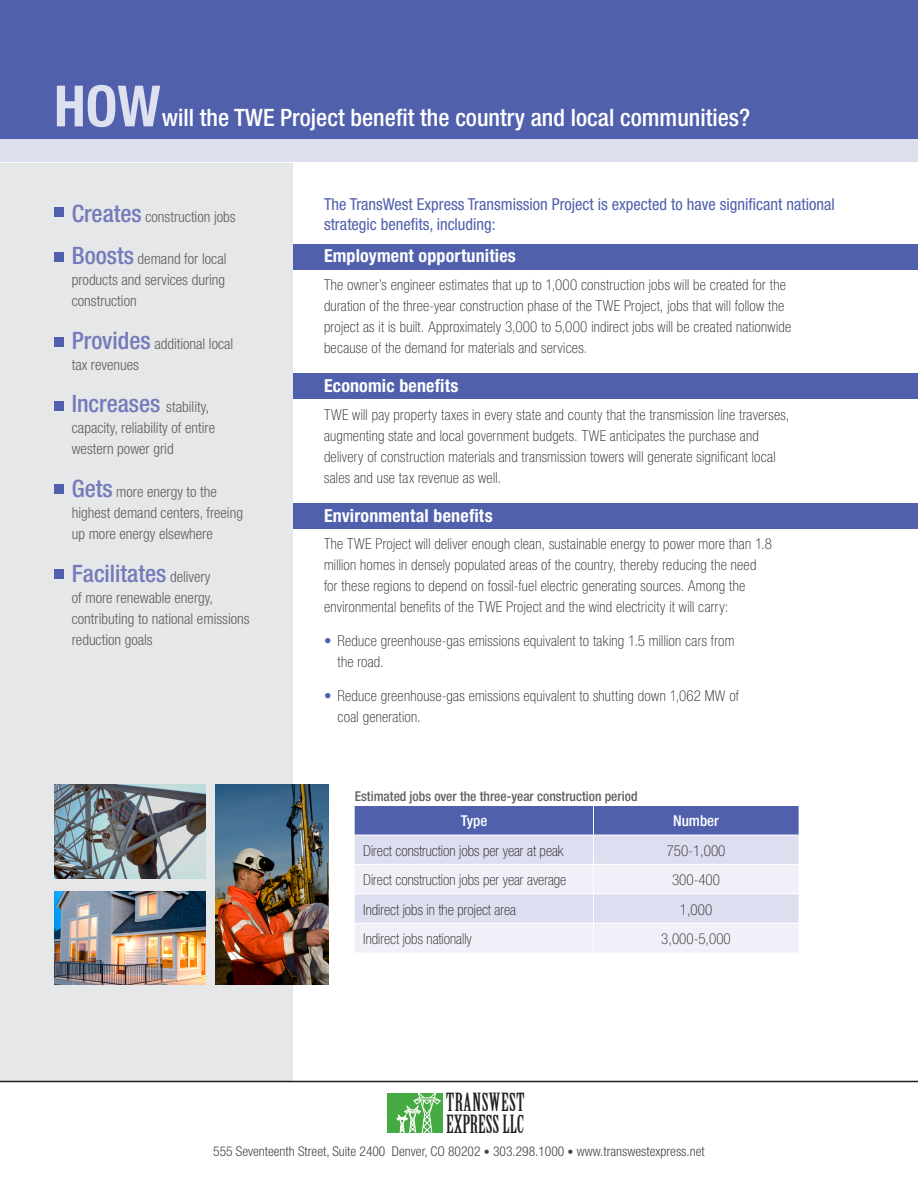
<style>
.page{position:relative;width:918px;height:1188px;background:#fff}
.page>*{position:absolute;margin:0;border:0;box-sizing:border-box;transform-origin:0 0}
.t1{font:700 condensed 57px "Helvetica Neue";color:#fff}
.t2{font:24.45px/21.6px "Birch Std";letter-spacing:.01em;color:#231f20}
.top_header{font:500 condensed 24px "Helvetica Neue";color:#fff}
.sidebar2{font:500 condensed 24px "Helvetica Neue";color:#747aba}
.body{font:700 condensed 18px "Helvetica Neue";letter-spacing:.01em;color:#fff}
.head1{font:condensed 16.5px/19.8px "Helvetica Neue";color:#5060ac}
.body-2{font:100 condensed 15px/21px "Helvetica Neue";letter-spacing:.02em;color:#231f20}
.sidebar2-2{font:300 condensed 15px/21px "Helvetica Neue";color:#5f5f62}
.side_bar{font:100 condensed 15px "Helvetica Neue";color:#231f20}
.body_tab{font:100 condensed 15px/21px "Helvetica Neue";letter-spacing:.02em;color:#231f20}
.side_bar-2{font:500 condensed 15px "Helvetica Neue";color:#fff}
.t3{font:300 condensed 13.5px "Helvetica Neue";color:#464748}
.side_bar-3{font:500 condensed 13.5px "Helvetica Neue";color:#5f5f62}
.s1{font-weight:500;font-size:24px;color:#747aba}
.s2{font-weight:300;font-size:15px;color:#5f5f62}
.s3{color:#5060ac}
.s4{font-size:12px}
</style>
<div class="page">
<div style="left:387px;top:1093px;width:56px;height:40px;background:#46aa42"></div>
<svg style="left:397px;top:1093px;width:44px;height:40px"></svg>
<div style="left:284px;top:503px;width:634px;height:26px;background:#5060ac"></div>
<div style="left:284px;top:374px;width:634px;height:25px;background:#5060ac"></div>
<div style="left:284px;top:244px;width:634px;height:25px;background:#5060ac"></div>
<div style="left:0;top:159px;width:292px;height:923px;background:#e6e7e9"></div>
<div style="left:0;top:0;width:918px;height:162px;background:#5060ac"></div>
<div style="left:0;top:139px;width:918px;height:23px;background:#dcdfee"></div>
<div style="left:54px;top:207px;width:10px;height:10px;background:#5060ac"></div>
<div style="left:54px;top:252px;width:10px;height:9px;background:#5060ac"></div>
<div style="left:54px;top:337px;width:10px;height:9px;background:#5060ac"></div>
<div style="left:54px;top:401px;width:10px;height:9px;background:#5060ac"></div>
<div style="left:54px;top:484px;width:10px;height:10px;background:#5060ac"></div>
<div style="left:54px;top:569px;width:10px;height:10px;background:#5060ac"></div>
<svg style="left:355px;top:806px;width:444px;height:146px"></svg>
<img style="left:54px;top:784px;width:152px;height:95px">
<img style="left:216px;top:784px;width:113px;height:200px">
<img style="left:54px;top:891px;width:152px;height:93px">
<hr style="left:0;top:1081px;width:918px;height:1px;background:#231f20">
<h1 class="t1" style="left:54px;top:72px;width:108px">HOW</h1>
<p class="top_header" style="left:162px;top:104px;width:590px">will the TWE Project benefit the country and local communities?</p>
<p class="sidebar2-2" style="left:72px;top:206px;width:165px"><span class="s1">Creates</span> construction jobs</p>
<p class="sidebar2-2" style="left:72px;top:248px;width:156px;text-align:justify"><span class="s1">Boosts</span> demand for local products and services during construction</p>
<p class="sidebar2-2" style="left:72px;top:333px;width:163px"><span class="s1">Provides</span> additional local tax revenues</p>
<p class="sidebar2-2" style="left:72px;top:396px;width:145px"><span class="s1">Increases</span> stability, capacity, reliability of entire western power grid</p>
<p class="sidebar2-2" style="left:72px;top:481px;width:173px"><span class="s1">Gets</span> more energy to the highest demand centers, freeing up more energy elsewhere</p>
<p class="sidebar2" style="left:72px;top:559px;width:140px">Facilitates <span class="s2">delivery</span></p>
<p class="sidebar2-2" style="left:72px;top:587px;width:179px">of more renewable energy, contributing to national emissions reduction goals</p>
<p class="head1" style="left:324px;top:194px;width:512px">The TransWest Express Transmission Project is expected to have significant national strategic benefits, including:</p>
<p class="body" style="left:324px;top:245px;width:193px">Employment opportunities</p>
<p class="body-2" style="left:324px;top:274px;width:469px">The owner’s engineer estimates that up to 1,000 construction jobs will be created for the duration of the three-year construction phase of the TWE Project, jobs that will follow the project as it is built. Approximately 3,000 to 5,000 indirect jobs will be created nationwide because of the demand for materials and services.</p>
<p class="body" style="left:324px;top:375px;width:136px">Economic benefits</p>
<p class="body-2" style="left:324px;top:404px;width:467px">TWE will pay property taxes in every state and county that the transmission line traverses, augmenting state and local government budgets. TWE anticipates the purchase and delivery of construction materials and transmission towers will generate significant local sales and use tax revenue as well.</p>
<p class="body" style="left:324px;top:504px;width:170px">Environmental benefits</p>
<p class="body-2" style="left:324px;top:533px;width:449px">The TWE Project will deliver enough clean, sustainable energy to power more than 1.8 million homes in densely populated areas of the country, thereby reducing the need for these regions to depend on fossil-fuel electric generating sources. Among the environmental benefits of the TWE Project and the wind electricity it will carry:</p>
<p class="body_tab" style="left:338px;top:630px;width:399px;text-indent:-14px"><span class="s3">•</span> Reduce greenhouse-gas emissions equivalent to taking 1.5 million cars from the road.</p>
<p class="body_tab" style="left:338px;top:685px;width:403px;text-indent:-14px"><span class="s3">•</span> Reduce greenhouse-gas emissions equivalent to shutting down 1,062 MW of coal generation.</p>
<p class="side_bar-3" style="left:355px;top:788px;width:284px">Estimated jobs over the three-year construction period</p>
<p class="side_bar-2" style="left:461px;top:812px;width:28px">Type</p>
<p class="side_bar-2" style="left:673px;top:812px;width:47px">Number</p>
<p class="side_bar" style="left:363px;top:842px;width:202px">Direct construction jobs per year at peak</p>
<p class="side_bar" style="left:667px;top:842px;width:60px">750-1,000</p>
<p class="side_bar" style="left:363px;top:871px;width:205px">Direct construction jobs per year average</p>
<p class="side_bar" style="left:672px;top:871px;width:49px">300-400</p>
<p class="side_bar" style="left:363px;top:901px;width:154px">Indirect jobs in the project area</p>
<p class="side_bar" style="left:680px;top:901px;width:34px">1,000</p>
<p class="side_bar" style="left:363px;top:930px;width:110px">Indirect jobs nationally</p>
<p class="side_bar" style="left:661px;top:930px;width:71px">3,000-5,000</p>
<h2 class="t2" style="left:446px;top:1092px;width:80px">TRANSWEST<br>EXPRESS LLC</h2>
<p class="t3" style="left:213px;top:1143px;width:493px">555 Seventeenth Street, Suite 2400 Denver, CO 80202 <span class="s4">•</span> 303.298.1000 <span class="s4">•</span> www.transwestexpress.net</p>
</div>
